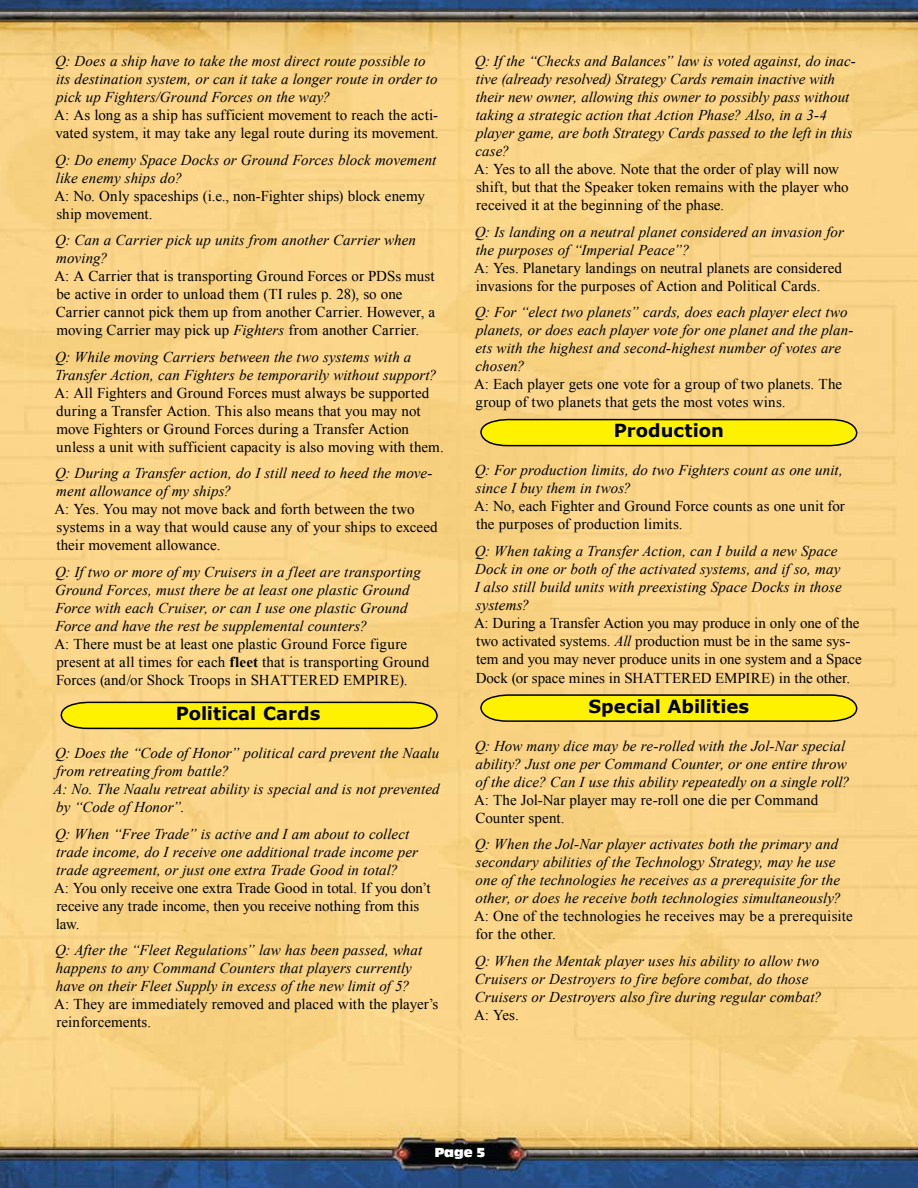
<style>
.page{position:relative;width:918px;height:1188px;background:#fff}
.page>*{position:absolute;margin:0;border:0;box-sizing:border-box;transform-origin:0 0}
.t1{font:700 18px "Verdana";letter-spacing:-.005em;color:#000}
.t2{font:italic 15px/18px "Times New Roman";letter-spacing:.005em;color:#000}
.t3{font:15px/18px "Times New Roman";letter-spacing:.005em;color:#000}
.t4{font:13.5px "Antique Oli T Comp";color:#fff}
.s1{font-style:italic}
.s2{font-weight:700}
</style>
<div class="page">
<img style="left:0;top:0;width:918px;height:1188px">
<svg style="left:60px;top:701px;width:378px;height:29px;background:#e3d50a"></svg>
<svg style="left:480px;top:418px;width:378px;height:29px;background:#e3d50a"></svg>
<svg style="left:480px;top:694px;width:378px;height:29px;background:#e3d50a"></svg>
<p class="t2" style="left:55px;top:52px;width:384px">Q: Does a ship have to take the most direct route possible to its destination system, or can it take a longer route in order to pick up Fighters/Ground Forces on the way?</p>
<p class="t3" style="left:54px;top:106px;width:386px">A: As long as a ship has sufficient movement to reach the acti&shy;vated system, it may take any legal route during its movement.</p>
<p class="t2" style="left:55px;top:150px;width:383px">Q: Do enemy Space Docks or Ground Forces block movement like enemy ships do?</p>
<p class="t3" style="left:54px;top:186px;width:372px">A: No. Only spaceships (i.e., non-Fighter ships) block enemy ship movement.</p>
<p class="t2" style="left:55px;top:231px;width:362px">Q: Can a Carrier pick up units from another Carrier when moving?</p>
<p class="t3" style="left:54px;top:267px;width:382px">A: A Carrier that is transporting Ground Forces or PDSs must be active in order to unload them (TI rules p. 28), so one Carrier cannot pick them up from another Carrier. However, a moving Carrier may pick up <span class="s1">Fighters</span> from another Carrier.</p>
<p class="t2" style="left:55px;top:347px;width:383px">Q: While moving Carriers between the two systems with a<br>Transfer Action, can Fighters be temporarily without support?</p>
<p class="t3" style="left:54px;top:384px;width:391px">A: All Fighters and Ground Forces must always be supported during a Transfer Action. This also means that you may not move Fighters or Ground Forces during a Transfer Action unless a unit with sufficient capacity is also moving with them.</p>
<p class="t2" style="left:55px;top:464px;width:379px">Q: During a Transfer action, do I still need to heed the move&shy;ment allowance of my ships?</p>
<p class="t3" style="left:54px;top:500px;width:385px">A: Yes. You may not move back and forth between the two systems in a way that would cause any of your ships to exceed their movement allowance.</p>
<p class="t2" style="left:55px;top:563px;width:367px">Q: If two or more of my Cruisers in a fleet are transporting Ground Forces, must there be at least one plastic Ground Force with each Cruiser, or can I use one plastic Ground Force and have the rest be supplemental counters?</p>
<p class="t3" style="left:54px;top:635px;width:376px">A: There must be at least one plastic Ground Force figure present at all times for each <span class="s2">fleet</span> that is transporting Ground<br>Forces (and/or Shock Troops in SHATTERED EMPIRE).</p>
<p class="t1" style="left:176px;top:702px;width:146px">Political Cards</p>
<p class="t2" style="left:54px;top:744px;width:388px">Q: Does the “Code of Honor” political card prevent the Naalu from retreating from battle?<br>A: No. The Naalu retreat ability is special and is not prevented by “Code of Honor”.</p>
<p class="t2" style="left:55px;top:824px;width:364px">Q: When “Free Trade” is active and I am about to collect trade income, do I receive one additional trade income per trade agreement, or just one extra Trade Good in total?</p>
<p class="t3" style="left:54px;top:878px;width:378px">A: You only receive one extra Trade Good in total. If you don’t receive any trade income, then you receive nothing from this law.</p>
<p class="t2" style="left:55px;top:941px;width:369px">Q: After the “Fleet Regulations” law has been passed, what happens to any Command Counters that players currently have on their Fleet Supply in excess of the new limit of 5?</p>
<p class="t3" style="left:54px;top:995px;width:386px">A: They are immediately removed and placed with the player’s reinforcements.</p>
<p class="t2" style="left:475px;top:52px;width:383px">Q: If the “Checks and Balances” law is voted against, do inac&shy;tive (already resolved) Strategy Cards remain inactive with their new owner, allowing this owner to possibly pass without taking a strategic action that Action Phase? Also, in a 3-4 player game, are both Strategy Cards passed to the left in this case?</p>
<p class="t3" style="left:474px;top:160px;width:376px">A: Yes to all the above. Note that the order of play will now shift, but that the Speaker token remains with the player who received it at the beginning of the phase.</p>
<p class="t2" style="left:475px;top:222px;width:371px">Q: Is landing on a neutral planet considered an invasion for the purposes of “Imperial Peace”?</p>
<p class="t3" style="left:474px;top:258px;width:370px">A: Yes. Planetary landings on neutral planets are considered invasions for the purposes of Action and Political Cards.</p>
<p class="t2" style="left:475px;top:303px;width:380px">Q: For “elect two planets” cards, does each player elect two planets, or does each player vote for one planet and the plan&shy;ets with the highest and second-highest number of votes are chosen?</p>
<p class="t3" style="left:474px;top:375px;width:370px">A: Each player gets one vote for a group of two planets. The group of two planets that gets the most votes wins.</p>
<p class="t1" style="left:614px;top:419px;width:111px">Production</p>
<p class="t2" style="left:475px;top:461px;width:369px">Q: For production limits, do two Fighters count as one unit, since I buy them in twos?</p>
<p class="t3" style="left:474px;top:497px;width:372px">A: No, each Fighter and Ground Force counts as one unit for the purposes of production limits.</p>
<p class="t2" style="left:475px;top:541px;width:368px">Q: When taking a Transfer Action, can I build a new Space Dock in one or both of the activated systems, and if so, may I also still build units with preexisting Space Docks in those systems?</p>
<p class="t3" style="left:474px;top:613px;width:389px">A: During a Transfer Action you may produce in only one of the two activated systems. <span class="s1">All</span> production must be in the same sys&shy;tem and you may never produce units in one system and a Space Dock (or space mines in SHATTERED EMPIRE) in the other.</p>
<p class="t1" style="left:589px;top:694px;width:162px">Special Abilities</p>
<p class="t2" style="left:475px;top:736px;width:376px">Q: How many dice may be re-rolled with the Jol-Nar special ability? Just one per Command Counter, or one entire throw of the dice? Can I use this ability repeatedly on a single roll?</p>
<p class="t3" style="left:474px;top:790px;width:346px">A: The Jol-Nar player may re-roll one die per Command<br>Counter spent.</p>
<p class="t2" style="left:475px;top:835px;width:368px">Q: When the Jol-Nar player activates both the primary and secondary abilities of the Technology Strategy, may he use one of the technologies he receives as a prerequisite for the other, or does he receive both technologies simultaneously?</p>
<p class="t3" style="left:474px;top:907px;width:380px">A: One of the technologies he receives may be a prerequisite for the other.</p>
<p class="t2" style="left:475px;top:952px;width:348px">Q: When the Mentak player uses his ability to allow two<br>Cruisers or Destroyers to fire before combat, do those<br>Cruisers or Destroyers also fire during regular combat?</p>
<p class="t3" style="left:474px;top:1006px;width:46px">A: Yes.</p>
<p class="t4" style="left:435px;top:1145px;width:52px">Page 5</p>
</div>
